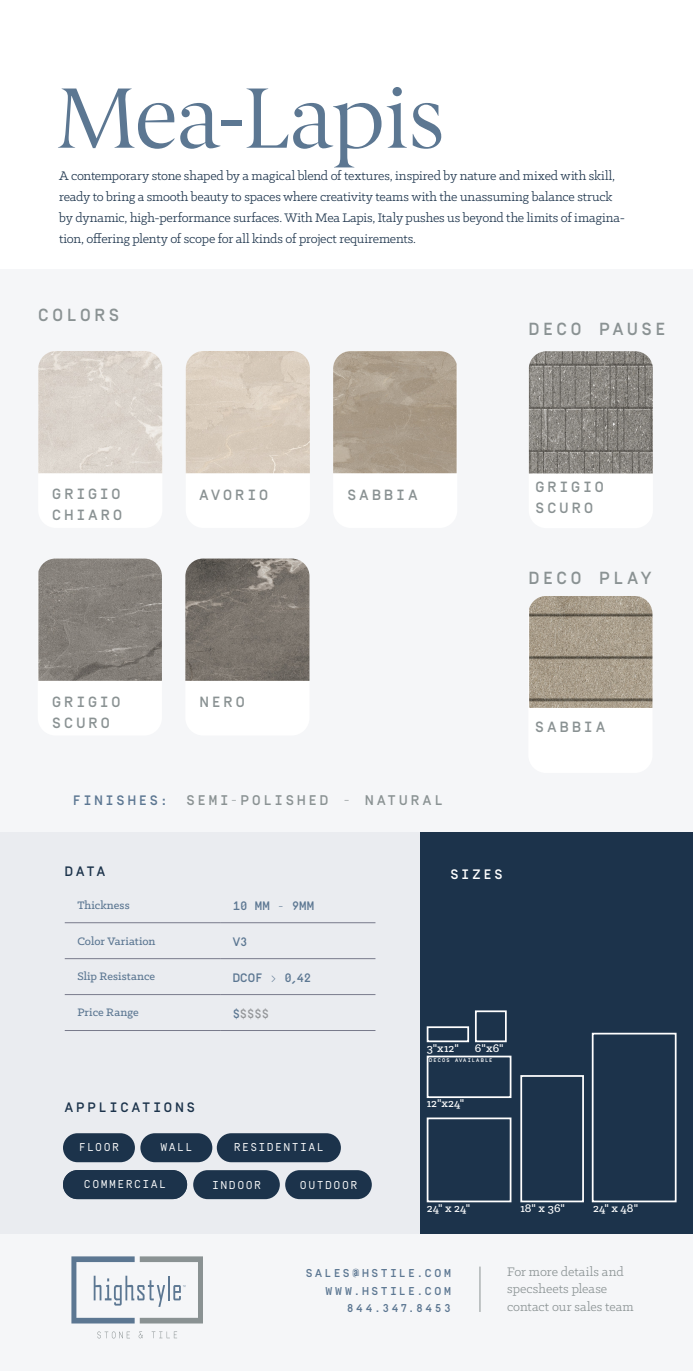
<style>
.page{position:relative;width:693px;height:1371px;background:#fff}
.page>*{position:absolute;margin:0;border:0;box-sizing:border-box;transform-origin:0 0}
.t1{font:85.75px "Berlingske Serif";letter-spacing:-.01em;color:#5c7792}
.t2{font:500 17.5px "Simplon Mono";letter-spacing:.19em;color:#8a9293}
.t3{font:500 14.7px/20.7px "Simplon Mono";letter-spacing:.21em;color:#8a9293}
.t4{font:14px/21px "Klinic Slab";letter-spacing:-.01em;color:#1c334b}
.t5{font:14px/17.5px "Klinic Slab";color:#8a9293}
.t6{font:500 14px "Simplon Mono";letter-spacing:.205em;color:#8a9293}
.t7{font:500 13.65px "Simplon Mono";letter-spacing:.2em;color:#1c334b}
.t8{font:500 13.65px "Simplon Mono";letter-spacing:.2em;color:#5c7792}
.t9{font:500 13.65px "Simplon Mono";letter-spacing:.195em;color:#fff}
.t10{font:500 12.6px "Klinic Slab";letter-spacing:.01em;color:#fff}
.t11{font:500 12.25px "Klinic Slab";letter-spacing:.01em;color:#5c7792}
.t12{font:500 12.25px "Simplon Mono";letter-spacing:.005em;color:#5c7792}
.t13{font:500 12.25px "Simplon Mono";color:#939598}
.t14{font:11.38px "Simplon Mono";letter-spacing:.13em;color:#fff}
.t15{font:500 11.38px "Simplon Mono";letter-spacing:.21em;color:#5c7792}
.t16{font:500 5.25px "Simplon Mono";letter-spacing:.21em;color:#fff}
.s1{color:#5c7792}
</style>
<div class="page">
<div style="left:0;top:269px;width:693px;height:1101px;background:#f5f6f8"></div>
<div style="left:0;top:831px;width:421px;height:402px;background:#eaecf0"></div>
<div style="left:420px;top:831px;width:273px;height:402px;background:#1c334b"></div>
<div style="left:38px;top:351px;width:124px;height:177px;background:#fff;border-radius:18px"></div>
<img style="left:38px;top:351px;width:124px;height:122px">
<div style="left:186px;top:351px;width:124px;height:177px;background:#fff;border-radius:18px"></div>
<img style="left:186px;top:351px;width:124px;height:122px">
<div style="left:333px;top:351px;width:124px;height:177px;background:#fff;border-radius:18px"></div>
<img style="left:333px;top:351px;width:124px;height:122px">
<hr style="left:65px;top:922px;width:155px;height:1px;background:#797b8c">
<hr style="left:220px;top:922px;width:155px;height:1px;background:#797b8c">
<hr style="left:65px;top:958px;width:155px;height:1px;background:#797b8c">
<hr style="left:220px;top:958px;width:155px;height:1px;background:#797b8c">
<hr style="left:65px;top:994px;width:155px;height:1px;background:#797b8c">
<hr style="left:220px;top:994px;width:155px;height:1px;background:#797b8c">
<hr style="left:65px;top:1030px;width:155px;height:1px;background:#797b8c">
<hr style="left:220px;top:1030px;width:155px;height:1px;background:#797b8c">
<div style="left:140px;top:1133px;width:72px;height:29px;background:#1c334b;border-radius:14px"></div>
<div style="left:63px;top:1133px;width:72px;height:29px;background:#1c334b;border-radius:14px"></div>
<div style="left:217px;top:1133px;width:124px;height:29px;background:#1c334b;border-radius:14px"></div>
<div style="left:63px;top:1169px;width:124px;height:29px;background:#1c334b;border-radius:14px"></div>
<div style="left:193px;top:1170px;width:87px;height:29px;background:#1c334b;border-radius:14px"></div>
<div style="left:285px;top:1170px;width:87px;height:29px;background:#1c334b;border-radius:14px"></div>
<svg style="left:97px;top:1331px;width:33px;height:7px"></svg>
<svg style="left:139px;top:1331px;width:4px;height:7px"></svg>
<svg style="left:152px;top:1331px;width:25px;height:7px"></svg>
<svg style="left:71px;top:1256px;width:132px;height:67px"></svg>
<hr style="left:480px;top:1266px;width:1px;height:45px;background:#8a9293">
<div style="left:38px;top:558px;width:124px;height:177px;background:#fff;border-radius:18px"></div>
<img style="left:38px;top:558px;width:124px;height:122px">
<div style="left:185px;top:558px;width:125px;height:177px;background:#fff;border-radius:18px"></div>
<img style="left:185px;top:558px;width:125px;height:122px">
<div style="left:520px;top:1075px;width:64px;height:127px;border:2px solid #fff"></div>
<div style="left:427px;top:1117px;width:84px;height:85px;border:2px solid #fff"></div>
<div style="left:592px;top:1032px;width:85px;height:170px;border:2px solid #fff"></div>
<div style="left:427px;top:1055px;width:84px;height:42px;border:2px solid #fff"></div>
<div style="left:427px;top:1026px;width:42px;height:16px;border:2px solid #fff"></div>
<div style="left:475px;top:1010px;width:32px;height:32px;border:2px solid #fff"></div>
<div style="left:529px;top:351px;width:124px;height:177px;background:#fff;border-radius:18px"></div>
<img style="left:529px;top:351px;width:124px;height:122px">
<div style="left:528px;top:596px;width:125px;height:177px;background:#fff;border-radius:18px"></div>
<img style="left:529px;top:596px;width:123px;height:112px">
<p class="t1" style="left:57px;top:62px;width:390px">Mea-Lapis</p>
<p class="t4" style="left:59px;top:164px;width:567px">A contemporary stone shaped by a magical blend of textures, inspired by nature and mixed with skill, ready to bring a smooth beauty to spaces where creativity teams with the unassuming balance struck by dynamic, high-performance surfaces. With Mea Lapis, Italy pushes us beyond the limits of imagina&shy;tion, offering plenty of scope for all kinds of project requirements.</p>
<p class="t2" style="left:38px;top:305px;width:83px">COLORS</p>
<p class="t2" style="left:529px;top:319px;width:138px">DECO PAUSE</p>
<p class="t3" style="left:52px;top:484px;width:71px">GRIGIO<br>CHIARO</p>
<p class="t3" style="left:200px;top:484px;width:70px">AVORIO</p>
<p class="t3" style="left:348px;top:484px;width:71px">SABBIA</p>
<p class="t3" style="left:535px;top:477px;width:70px">GRIGIO<br>SCURO</p>
<p class="t2" style="left:529px;top:568px;width:124px">DECO PLAY</p>
<p class="t3" style="left:52px;top:692px;width:70px">GRIGIO<br>SCURO</p>
<p class="t3" style="left:200px;top:692px;width:47px">NERO</p>
<p class="t8" style="left:73px;top:792px;width:97px">FINISHES:</p>
<p class="t6" style="left:186px;top:792px;width:258px">SEMI-POLISHED - NATURAL</p>
<p class="t7" style="left:65px;top:864px;width:42px">DATA</p>
<p class="t11" style="left:77px;top:896px;width:54px">Thickness</p>
<p class="t12" style="left:233px;top:899px;width:83px">10 MM - 9MM</p>
<p class="t11" style="left:77px;top:932px;width:80px">Color Variation</p>
<p class="t12" style="left:233px;top:935px;width:16px">V3</p>
<p class="t11" style="left:77px;top:968px;width:79px">Slip Resistance</p>
<p class="t12" style="left:233px;top:971px;width:80px">DCOF &gt; 0,42</p>
<p class="t11" style="left:77px;top:1004px;width:63px">Price Range</p>
<p class="t13" style="left:233px;top:1007px;width:38px"><span class="s1">$</span>$$$$</p>
<p class="t9" style="left:450px;top:867px;width:54px">SIZES</p>
<p class="t10" style="left:427px;top:1039px;width:34px">3"x12"</p>
<p class="t10" style="left:475px;top:1040px;width:30px">6"x6"</p>
<p class="t7" style="left:65px;top:1100px;width:132px">APPLICATIONS</p>
<p class="t14" style="left:79px;top:1141px;width:42px">FLOOR</p>
<p class="t14" style="left:160px;top:1141px;width:33px">WALL</p>
<p class="t14" style="left:234px;top:1141px;width:91px">RESIDENTIAL</p>
<p class="t14" style="left:84px;top:1178px;width:84px">COMMERCIAL</p>
<p class="t14" style="left:212px;top:1178px;width:50px">INDOOR</p>
<p class="t14" style="left:300px;top:1178px;width:59px">OUTDOOR</p>
<p class="t14" style="left:80px;top:1178px;width:91px">RESIDENTIAL</p>
<p class="t16" style="left:429px;top:1057px;width:65px">DECOS AVAILABLE</p>
<p class="t10" style="left:427px;top:1094px;width:39px">12"x24"</p>
<p class="t3" style="left:535px;top:717px;width:71px">SABBIA</p>
<p class="t10" style="left:427px;top:1200px;width:45px">24" x 24"</p>
<p class="t10" style="left:520px;top:1199px;width:46px">18" x 36"</p>
<p class="t10" style="left:593px;top:1200px;width:47px">24" x 48"</p>
<p class="t15" style="left:306px;top:1266px;width:147px">SALES@HSTILE.COM</p>
<p class="t15" style="left:325px;top:1284px;width:127px">WWW.HSTILE.COM</p>
<p class="t15" style="left:347px;top:1301px;width:105px">844.347.8453</p>
<p class="t5" style="left:507px;top:1262px;width:128px">For more details and specsheets please contact our sales team</p>
</div>
